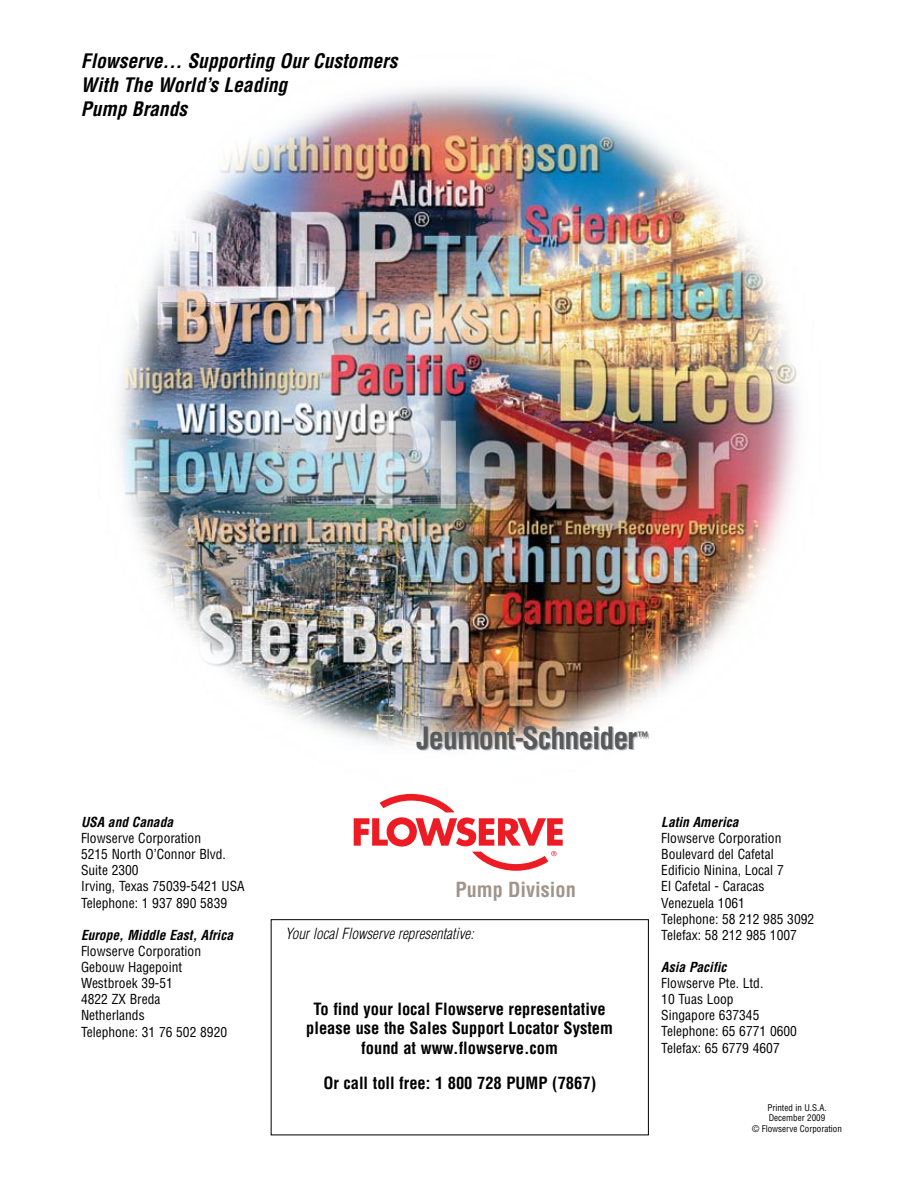
<style>
.page{position:relative;width:918px;height:1188px;background:#fff}
.page>*{position:absolute;margin:0;border:0;box-sizing:border-box;transform-origin:0 0}
.t1{font:700 condensed 30px "Helvetica LT Std";letter-spacing:-.03em;color:#58595b}
.t2{font:700 condensed 20.4px "Helvetica LT Std";color:#a1958b}
.t3{font:italic 700 condensed 19.5px/24px "Helvetica LT Std";color:#000}
.t4{font:700 condensed 16.5px/19.5px "Helvetica LT Std";color:#000;text-align:center}
.t5{font:italic 300 condensed 15px "Helvetica LT Std";color:#000}
.t6{font:condensed 13.5px/16px "Helvetica LT Std";color:#000}
.t7{font:italic 700 condensed 13.5px "Helvetica LT Std";color:#000}
.t8{font:700 condensed 12.6px "Helvetica LT Std";color:#b2b4b6}
.t9{font:700 condensed 12.6px "Helvetica LT Std";color:#58595b}
.t10{font:condensed 9px/10.5px "Helvetica";color:#000;text-align:center}
</style>
<div class="page">
<div style="left:271px;top:919px;width:378px;height:216px;border:1px solid #000"></div>
<svg style="left:354px;top:794px;width:209px;height:77px"></svg>
<img style="left:119px;top:86px;width:679px;height:662px">
<h3 class="t3" style="left:81px;top:49px;width:318px">Flowserve... Supporting Our Customers<br>With The World’s Leading<br>Pump Brands</h3>
<p class="t7" style="left:81px;top:814px;width:94px">USA and Canada</p>
<p class="t6" style="left:81px;top:830px;width:165px">Flowserve Corporation<br>5215 North O’Connor Blvd.<br>Suite 2300<br>Irving, Texas 75039-5421 USA<br>Telephone: 1 937 890 5839</p>
<p class="t7" style="left:81px;top:926px;width:154px">Europe, Middle East, Africa</p>
<p class="t6" style="left:81px;top:943px;width:148px">Flowserve Corporation<br>Gebouw Hagepoint<br>Westbroek 39-51<br>4822 ZX Breda<br>Netherlands<br>Telephone: 31 76 502 8920</p>
<h1 class="t1" style="left:417px;top:719px;width:222px">Jeumont-Schneider</h1>
<p class="t8" style="left:639px;top:730px;width:12px">™</p>
<p class="t9" style="left:638px;top:729px;width:12px">™</p>
<h2 class="t2" style="left:455px;top:877px;width:122px">Pump Division</h2>
<p class="t5" style="left:285px;top:924px;width:190px">Your local Flowserve representative:</p>
<p class="t4" style="left:306px;top:999px;width:308px">To find your local Flowserve representative please use the Sales Support Locator System found at www.flowserve.com</p>
<p class="t4" style="left:323px;top:1073px;width:274px">Or call toll free: 1 800 728 PUMP (7867)</p>
<p class="t7" style="left:661px;top:814px;width:79px">Latin America</p>
<p class="t6" style="left:661px;top:830px;width:154px">Flowserve Corporation<br>Boulevard del Cafetal<br>Edificio Ninina, Local 7<br>El Cafetal - Caracas<br>Venezuela 1061<br>Telephone: 58 212 985 3092<br>Telefax: 58 212 985 1007</p>
<p class="t7" style="left:661px;top:959px;width:67px">Asia Pacific</p>
<p class="t6" style="left:661px;top:975px;width:137px">Flowserve Pte. Ltd.<br>10 Tuas Loop<br>Singapore 637345<br>Telephone: 65 6771 0600<br>Telefax: 65 6779 4607</p>
<p class="t10" style="left:752px;top:1102px;width:91px">Printed in U.S.A.<br>December 2009<br>© Flowserve Corporation</p>
</div>
